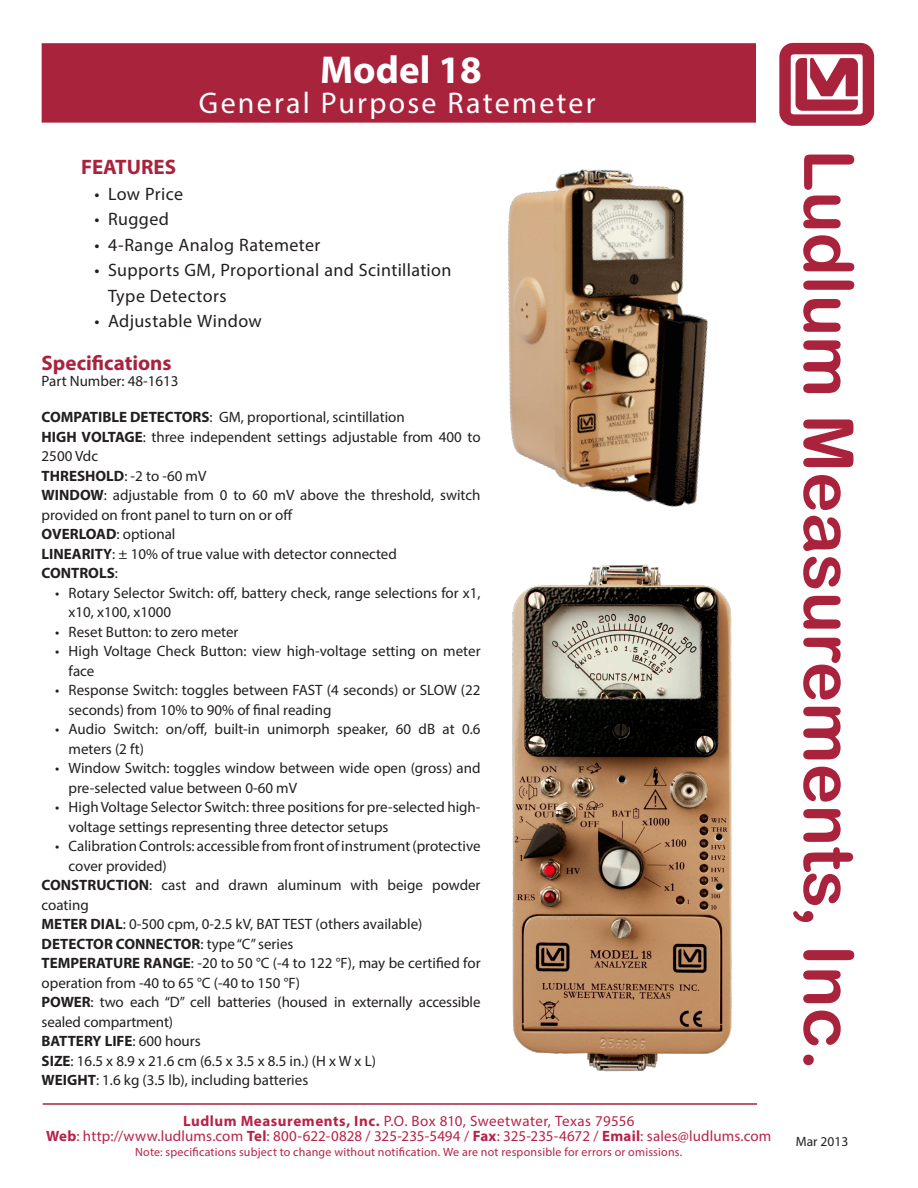
<style>
.page{position:relative;width:918px;height:1188px;background:#fff}
.page>*{position:absolute;margin:0;border:0;box-sizing:border-box;transform-origin:0 0}
.t1{font:69px "Arial Rounded MT Bold";color:#a9233d}
.t2{font:700 39px "Myriad Pro";color:#fff}
.t3{font:30px "Myriad Pro";letter-spacing:.075em;color:#fff}
.t4{font:700 21px "Myriad Pro";color:#a9233d}
.t5{font:18px/25.5px "Myriad Pro";letter-spacing:.025em;color:#231f20}
.t6{font:15px/19.5px "Myriad Pro";color:#231f20}
.t7{font:15px "Myriad Pro";letter-spacing:.01em;color:#b72348}
.t8{font:700 15px "Myriad Pro";color:#231f20}
.t9{font:13.5px "Myriad Pro";color:#231f20}
.t10{font:12px "Myriad Pro";letter-spacing:.02em;color:#b72348}
.s1{font-weight:700}
.s2{font-weight:400}
.s3{font-size:72px}
</style>
<div class="page">
<img style="left:779px;top:42px;width:96px;height:84px">
<hr style="left:43px;top:1103px;width:714px;height:2px;background:#a9233d">
<img style="left:512px;top:564px;width:220px;height:508px">
<img style="left:508px;top:169px;width:200px;height:338px">
<div style="left:42px;top:43px;width:714px;height:80px;background:#a9233d;border:2px solid #a9233d"></div>
<p class="t2" style="left:320px;top:45px;width:163px">Model 18</p>
<p class="t3" style="left:199px;top:85px;width:398px">General Purpose Ratemeter</p>
<p class="t4" style="left:81px;top:153px;width:97px">FEATURES</p>
<p class="t5" style="left:94px;top:181px;width:90px">• Low Price</p>
<p class="t5" style="left:94px;top:206px;width:76px">• Rugged</p>
<p class="t5" style="left:94px;top:232px;width:227px">• 4-Range Analog Ratemeter</p>
<p class="t5" style="left:108px;top:257px;width:345px;text-indent:-14px">• Supports GM, Proportional and Scintillation<br>Type Detectors</p>
<p class="t5" style="left:94px;top:308px;width:169px">• Adjustable Window</p>
<p class="t4" style="left:42px;top:349px;width:132px">Specifications</p>
<p class="t6" style="left:42px;top:371px;width:139px">Part Number: 48-1613</p>
<p class="t6" style="left:42px;top:407px;width:365px"><span class="s1">COMPATIBLE DETECTORS</span>: GM, proportional, scintillation</p>
<p class="t6" style="left:42px;top:427px;width:440px"><span class="s1">HIGH VOLTAGE</span>: three independent settings adjustable from 400 to<br>2500 Vdc</p>
<p class="t6" style="left:42px;top:466px;width:166px"><span class="s1">THRESHOLD</span>: -2 to -60 mV</p>
<p class="t6" style="left:42px;top:485px;width:440px"><span class="s1">WINDOW</span>: adjustable from 0 to 60 mV above the threshold, switch provided on front panel to turn on or off</p>
<p class="t6" style="left:42px;top:524px;width:135px"><span class="s1">OVERLOAD</span>: optional</p>
<p class="t6" style="left:42px;top:544px;width:357px"><span class="s1">LINEARITY</span>: ± 10% of true value with detector connected</p>
<p class="t8" style="left:42px;top:564px;width:78px">CONTROLS<span class="s2">:</span></p>
<p class="t6" style="left:69px;top:583px;width:413px;text-indent:-14px">• Rotary Selector Switch: off, battery check, range selections for x1, x10, x100, x1000</p>
<p class="t6" style="left:55px;top:622px;width:185px">• Reset Button: to zero meter</p>
<p class="t6" style="left:69px;top:641px;width:414px;text-indent:-14px">• High Voltage Check Button: view high-voltage setting on meter face</p>
<p class="t6" style="left:69px;top:680px;width:413px;text-indent:-14px">• Response Switch: toggles between FAST (4 seconds) or SLOW (22 seconds) from 10% to 90% of final reading</p>
<p class="t6" style="left:69px;top:719px;width:414px;text-indent:-14px">• Audio Switch: on/off, built-in unimorph speaker, 60 dB at 0.6 meters (2 ft)</p>
<p class="t6" style="left:69px;top:758px;width:413px;text-indent:-14px">• Window Switch: toggles window between wide open (gross) and pre-selected value between 0-60 mV</p>
<p class="t6" style="left:69px;top:797px;width:413px;text-indent:-14px">• High Voltage Selector Switch: three positions for pre-selected high&shy;voltage settings representing three detector setups</p>
<p class="t6" style="left:69px;top:836px;width:414px;text-indent:-14px">• Calibration Controls: accessible from front of instrument (protective cover provided)</p>
<p class="t6" style="left:42px;top:875px;width:440px"><span class="s1">CONSTRUCTION</span>: cast and drawn aluminum with beige powder coating</p>
<p class="t6" style="left:42px;top:914px;width:382px"><span class="s1">METER DIAL</span>: 0-500 cpm, 0-2.5 kV, BAT TEST (others available)</p>
<p class="t8" style="left:42px;top:934px;width:253px">DETECTOR CONNECTOR<span class="s2">: type “C” series</span></p>
<p class="t6" style="left:42px;top:953px;width:441px"><span class="s1">TEMPERATURE RANGE</span>: -20 to 50 °C (-4 to 122 °F), may be certified for operation from -40 to 65 °C (-40 to 150 °F)</p>
<p class="t6" style="left:42px;top:992px;width:440px"><span class="s1">POWER</span>: two each “D” cell batteries (housed in externally accessible sealed compartment)</p>
<p class="t8" style="left:42px;top:1032px;width:161px">BATTERY LIFE<span class="s2">: 600 hours</span></p>
<p class="t6" style="left:42px;top:1051px;width:336px"><span class="s1">SIZE</span>: 16.5 x 8.9 x 21.6 cm (6.5 x 3.5 x 8.5 in.) (H x W x L)</p>
<p class="t6" style="left:42px;top:1070px;width:268px"><span class="s1">WEIGHT</span>: 1.6 kg (3.5 lb), including batteries</p>
<p class="t7" style="left:183px;top:1112px;width:453px"><span class="s1">Ludlum Measurements, Inc.</span> P.O. Box 810, Sweetwater, Texas 79556</p>
<p class="t7" style="left:46px;top:1127px;width:727px"><span class="s1">Web</span>: http://www.ludlums.com <span class="s1">Tel</span>: 800-622-0828 / 325-235-5494 / <span class="s1">Fax</span>: 325-235-4672 / <span class="s1">Email</span>: sales@ludlums.com</p>
<p class="t10" style="left:135px;top:1145px;width:549px">Note: specifications subject to change without notification. We are not responsible for errors or omissions.</p>
<p class="t1" style="left:869px;top:149px;width:923px;rotate:90deg">Ludlum Measurements, Inc<span class="s3">.</span></p>
<p class="t9" style="left:796px;top:1133px;width:54px">Mar 2013</p>
</div>
